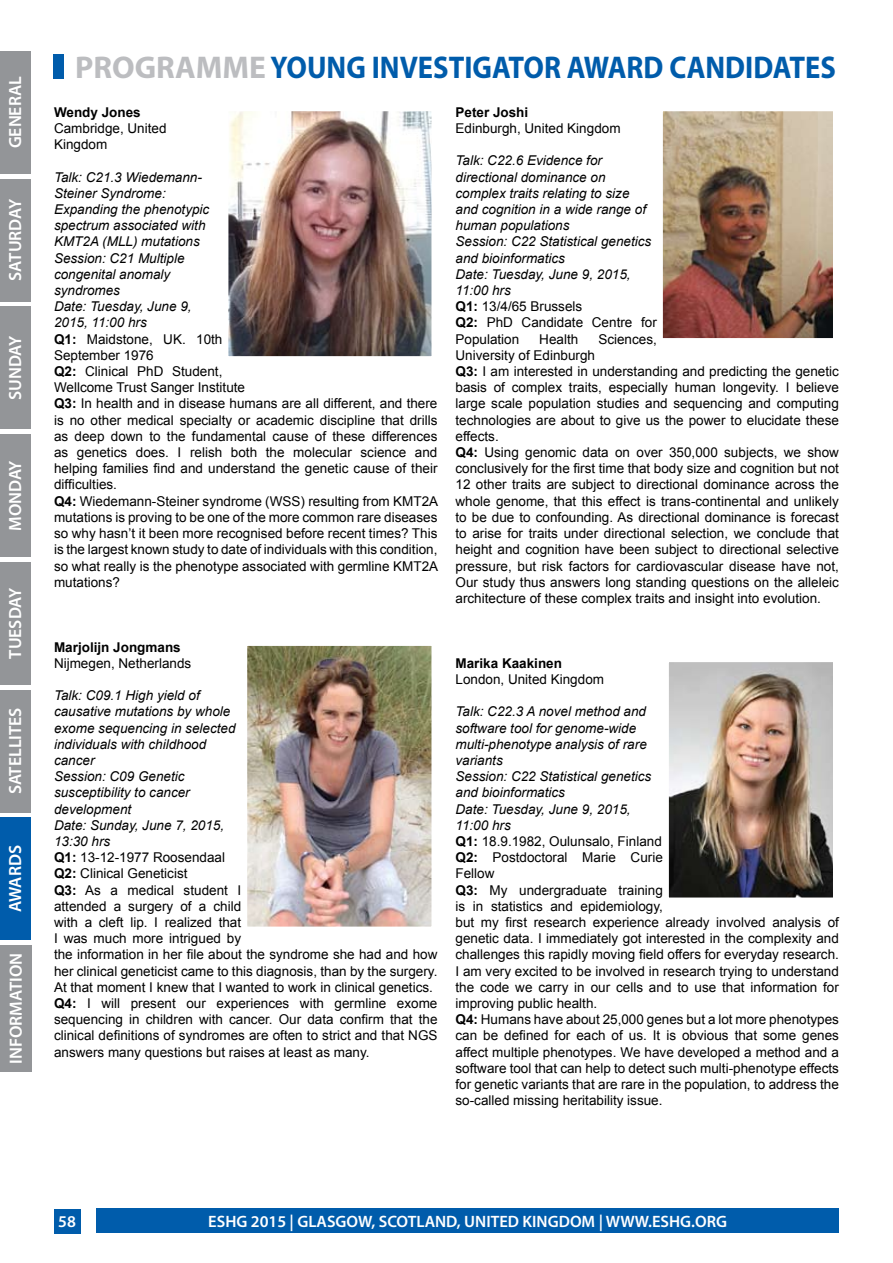
<style>
.page{position:relative;width:893px;height:1263px;background:#fff}
.page>*{position:absolute;margin:0;border:0;box-sizing:border-box;transform-origin:0 0}
.t1{font:700 31.5px "Myriad Pro";color:#005cab;scale:.91 1}
.t2{font:600 17.7px "Myriad Pro";color:#fff}
.t3{font:600 16.5px "Myriad Pro";color:#fff}
.t4{font:13.5px/16.2px "Arial";color:#000}
.t5{font:italic 13.5px/16.2px "Arial";color:#000}
.t6{font:700 13.5px "Arial";color:#000}
.s1{color:#bcbdc0}
.s2{font-style:italic}
.s3{font-weight:700}
.s4{font-weight:700;font-style:normal}
.s5{font-style:normal}
</style>
<div class="page">
<div style="left:97px;top:1209px;width:742px;height:24px;background:#005cab"></div>
<div style="left:54px;top:1209px;width:26px;height:24px;background:#005cab"></div>
<div style="left:54px;top:54px;width:10px;height:25px;background:#005cab"></div>
<div style="left:0;top:51px;width:31px;height:123px;background:#939598"></div>
<div style="left:0;top:179px;width:31px;height:122px;background:#939598"></div>
<div style="left:0;top:306px;width:31px;height:123px;background:#939598"></div>
<div style="left:0;top:434px;width:31px;height:123px;background:#939598"></div>
<div style="left:0;top:562px;width:31px;height:123px;background:#939598"></div>
<div style="left:0;top:690px;width:31px;height:122px;background:#939598"></div>
<div style="left:0;top:817px;width:31px;height:123px;background:#005cab"></div>
<div style="left:0;top:945px;width:31px;height:126px;background:#939598"></div>
<img style="left:228px;top:111px;width:204px;height:246px">
<img style="left:247px;top:645px;width:185px;height:282px">
<img style="left:662px;top:111px;width:171px;height:228px">
<img style="left:670px;top:663px;width:162px;height:233px">
<div style="left:663px;top:656px;width:176px;height:247px;border:6px solid #fff"></div>
<h2 class="t2" style="left:4px;top:148px;width:74px;rotate:-90deg">GENERAL</h2>
<h2 class="t2" style="left:4px;top:281px;width:83px;rotate:-90deg">SATURDAY</h2>
<h2 class="t2" style="left:4px;top:400px;width:66px;rotate:-90deg">SUNDAY</h2>
<h2 class="t2" style="left:4px;top:531px;width:72px;rotate:-90deg">MONDAY</h2>
<h2 class="t2" style="left:4px;top:659px;width:72px;rotate:-90deg">TUESDAY</h2>
<h2 class="t2" style="left:4px;top:794px;width:88px;rotate:-90deg">SATELLITES</h2>
<h2 class="t2" style="left:4px;top:912px;width:69px;rotate:-90deg">AWARDS</h2>
<h2 class="t2" style="left:5px;top:1064px;width:112px;rotate:-90deg">INFORMATION</h2>
<h1 class="t1" style="left:75px;top:46px;width:837px"><span class="s1">PROGRAMME</span> YOUNG INVESTIGATOR AWARD CANDIDATES</h1>
<p class="t6" style="left:54px;top:103px;width:88px">Wendy Jones</p>
<p class="t4" style="left:54px;top:120px;width:114px">Cambridge, United<br>Kingdom</p>
<p class="t4" style="left:54px;top:169px;width:386px"><span class="s2">Talk: C21.3 Wiedemann-<br>Steiner Syndrome:<br>Expanding the phenotypic<br>spectrum associated with<br>KMT2A (MLL) mutations<br>Session: C21 Multiple<br>congenital anomaly<br>syndromes<br>Date: Tuesday, June 9,<br>2015, 11:00 hrs<br></span><span class="s3">Q1:</span> Maidstone, UK. 10th<br>September 1976<br><span class="s3">Q2:</span> Clinical PhD Student,<br>Wellcome Trust Sanger Institute<br><span class="s3">Q3:</span> In health and in disease humans are all different, and there is no other medical specialty or academic discipline that drills as deep down to the fundamental cause of these differences as genetics does. I relish both the molecular science and helping families find and understand the genetic cause of their difficulties.<br><span class="s3">Q4:</span> Wiedemann-Steiner syndrome (WSS) resulting from KMT2A mutations is proving to be one of the more common rare diseases so why hasn’t it been more recognised before recent times? This is the largest known study to date of individuals with this condition, so what really is the phenotype associated with germline KMT2A mutations?</p>
<p class="t6" style="left:54px;top:638px;width:128px">Marjolijn Jongmans</p>
<p class="t4" style="left:54px;top:655px;width:139px">Nijmegen, Netherlands</p>
<p class="t4" style="left:54px;top:687px;width:385px"><span class="s2">Talk: C09.1 High yield of<br>causative mutations by whole<br>exome sequencing in selected<br>individuals with childhood<br>cancer<br>Session: C09 Genetic<br>susceptibility to cancer<br>development<br>Date: Sunday, June 7, 2015,<br>13:30 hrs<br></span><span class="s3">Q1:</span> 13-12-1977 Roosendaal<br><span class="s3">Q2:</span> Clinical Geneticist<br><span class="s3">Q3:</span> As a medical student I<br>attended a surgery of a child<br>with a cleft lip. I realized that<br>I was much more intrigued by<br>the information in her file about the syndrome she had and how her clinical geneticist came to this diagnosis, than by the surgery.<br>At that moment I knew that I wanted to work in clinical genetics.<br><span class="s3">Q4:</span> I will present our experiences with germline exome sequencing in children with cancer. Our data confirm that the clinical definitions of syndromes are often to strict and that NGS answers many questions but raises at least as many.</p>
<p class="t6" style="left:455px;top:103px;width:74px">Peter Joshi</p>
<p class="t4" style="left:455px;top:120px;width:167px">Edinburgh, United Kingdom</p>
<p class="t5" style="left:455px;top:153px;width:203px">Talk: C22.6 Evidence for directional dominance on complex traits relating to size<br>and cognition in a wide range of human populations<br>Session: C22 Statistical genetics and bioinformatics<br>Date: Tuesday, June 9, 2015,<br>11:00 hrs<br><span class="s4">Q1:</span> <span class="s5">13/4/65 Brussels<br></span><span class="s4">Q2:</span> <span class="s5">PhD Candidate Centre for<br>Population</span></p>
<p class="t4" style="left:539px;top:331px;width:41px">Health</p>
<p class="t4" style="left:598px;top:331px;width:60px">Sciences,</p>
<p class="t4" style="left:455px;top:347px;width:385px">University of Edinburgh<br><span class="s3">Q3:</span> I am interested in understanding and predicting the genetic basis of complex traits, especially human longevity. I believe large scale population studies and sequencing and computing technologies are about to give us the power to elucidate these effects.<br><span class="s3">Q4:</span> Using genomic data on over 350,000 subjects, we show conclusively for the first time that body size and cognition but not 12 other traits are subject to directional dominance across the whole genome, that this effect is trans-continental and unlikely to be due to confounding. As directional dominance is forecast to arise for traits under directional selection, we conclude that height and cognition have been subject to directional selective pressure, but risk factors for cardiovascular disease have not, Our study thus answers long standing questions on the alleleic architecture of these complex traits and insight into evolution.</p>
<p class="t6" style="left:455px;top:654px;width:108px">Marika Kaakinen</p>
<p class="t4" style="left:455px;top:671px;width:150px">London, United Kingdom</p>
<p class="t4" style="left:455px;top:704px;width:385px"><span class="s2">Talk: C22.3 A novel method and<br>software tool for genome-wide<br>multi-phenotype analysis of rare<br>variants<br>Session: C22 Statistical genetics<br>and bioinformatics<br>Date: Tuesday, June 9, 2015,<br>11:00 hrs<br></span><span class="s3">Q1:</span> 18.9.1982, Oulunsalo, Finland<br><span class="s3">Q2:</span> Postdoctoral Marie Curie<br>Fellow<br><span class="s3">Q3:</span> My undergraduate training<br>is in statistics and epidemiology,<br>but my first research experience already involved analysis of genetic data. I immediately got interested in the complexity and challenges this rapidly moving field offers for everyday research.<br>I am very excited to be involved in research trying to understand the code we carry in our cells and to use that information for improving public health.<br><span class="s3">Q4:</span> Humans have about 25,000 genes but a lot more phenotypes can be defined for each of us. It is obvious that some genes affect multiple phenotypes. We have developed a method and a software tool that can help to detect such multi-phenotype effects for genetic variants that are rare in the population, to address the so-called missing heritability issue.</p>
<p class="t3" style="left:58px;top:1211px;width:19px">58</p>
<p class="t3" style="left:208px;top:1211px;width:520px">ESHG 2015 | GLASGOW, SCOTLAND, UNITED KINGDOM | WWW.ESHG.ORG</p>
</div>
